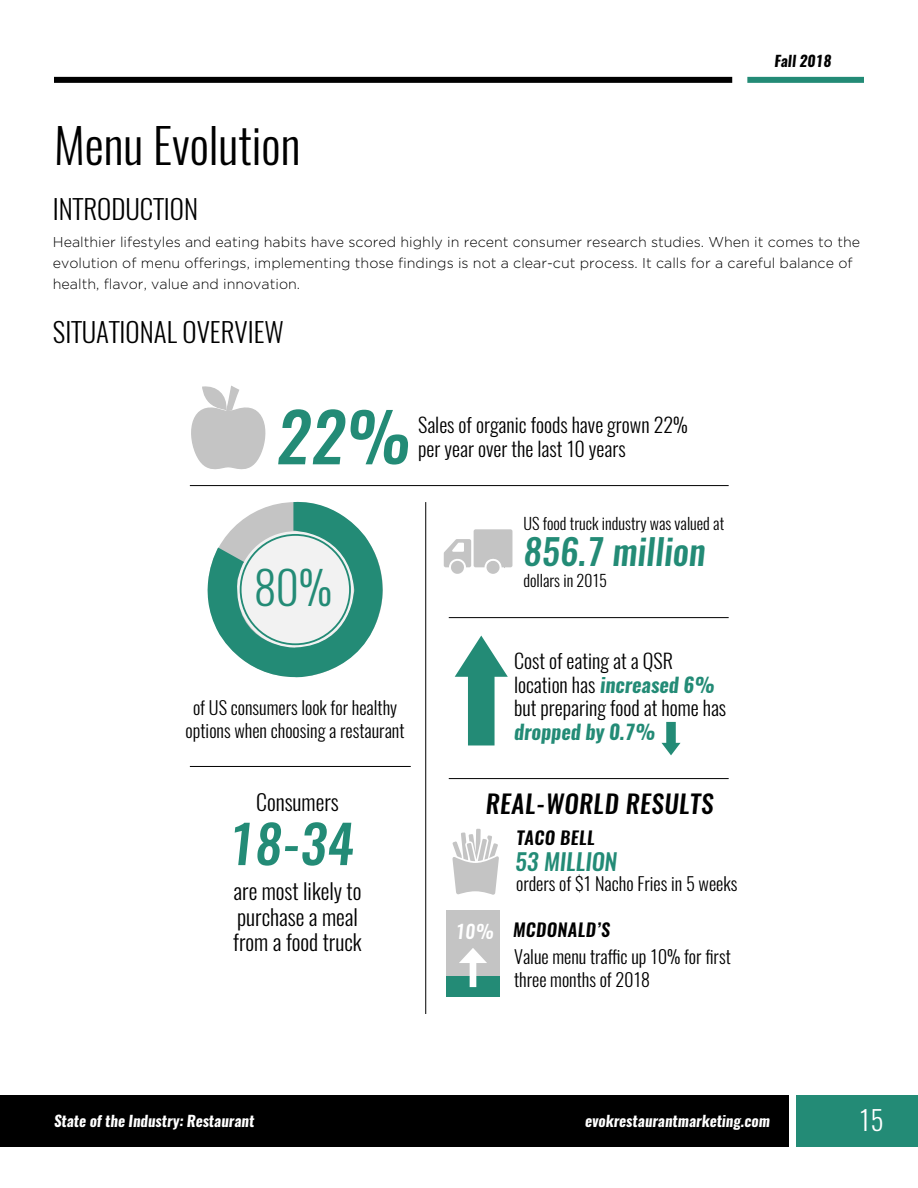
<style>
.page{position:relative;width:918px;height:1188px;background:#fff}
.page>*{position:absolute;margin:0;border:0;box-sizing:border-box;transform-origin:0 0}
.t1{font:italic 500 67.2px "Oswald";color:#238b76}
.t2{font:italic 500 52.35px "Oswald";color:#238b76}
.t3{font:300 48px "Oswald";color:#000}
.t4{font:300 45.75px "Oswald";color:#238b76}
.t5{font:italic 500 35.55px "Oswald";color:#238b76}
.t6{font:300 27px "Oswald";color:#000}
.t7{font:300 27px "Oswald";color:#fff}
.t8{font:italic 500 25.2px "Oswald";letter-spacing:.025em;color:#000}
.t9{font:italic 500 23.1px "Oswald";color:#238b76}
.t10{font:300 21.9px/25.5px "Oswald";color:#000}
.t11{font:300 20.1px/23.4px "Oswald";color:#000}
.t12{font:italic 700 20.1px "Oswald";color:#238b76}
.t13{font:300 18.3px/23.7px "Oswald";color:#000;text-align:center}
.t14{font:italic 600 17.85px "Oswald";letter-spacing:.025em;color:#000}
.t15{font:300 16.2px "Oswald";color:#000}
.t16{font:italic 700 15px "Oswald";color:#fff}
.t17{font:italic 700 15px "Oswald";color:#000}
.t18{font:300 14.25px/21px "Gotham";color:#000}
.s1{font-weight:700;font-style:italic;color:#238b76}
.s2{font-weight:500;font-size:18.75px;color:#fff}
</style>
<div class="page">
<div style="left:796px;top:1095px;width:122px;height:52px;background:#238b76"></div>
<div style="left:0;top:1095px;width:789px;height:52px;background:#000"></div>
<div style="left:54px;top:77px;width:678px;height:6px;background:#000"></div>
<div style="left:747px;top:77px;width:117px;height:6px;background:#238b76"></div>
<hr style="left:425px;top:502px;width:1px;height:512px;background:#000">
<hr style="left:449px;top:617px;width:280px;height:1px;background:#000">
<hr style="left:449px;top:778px;width:280px;height:1px;background:#000">
<hr style="left:190px;top:766px;width:221px;height:1px;background:#000">
<hr style="left:190px;top:485px;width:539px;height:1px;background:#000">
<svg style="left:191px;top:386px;width:75px;height:84px"></svg>
<svg style="left:207px;top:501px;width:176px;height:177px"></svg>
<svg style="left:444px;top:529px;width:68px;height:45px"></svg>
<svg style="left:455px;top:636px;width:53px;height:109px"></svg>
<svg style="left:452px;top:829px;width:47px;height:66px"></svg>
<div style="left:446px;top:911px;width:54px;height:86px;background:#c4c4c4"></div>
<div style="left:446px;top:977px;width:54px;height:20px;background:#238b76"></div>
<div style="left:470px;top:957px;width:6px;height:30px;background:#fff"></div>
<svg style="left:459px;top:948px;width:28px;height:15px"></svg>
<svg style="left:662px;top:722px;width:19px;height:33px"></svg>
<p class="t17" style="left:774px;top:51px;width:59px">Fall 2018</p>
<h3 class="t3" style="left:54px;top:113px;width:248px">Menu Evolution</h3>
<h3 class="t6" style="left:53px;top:191px;width:147px">INTRODUCTION</h3>
<p class="t18" style="left:53px;top:232px;width:809px">Healthier lifestyles and eating habits have scored highly in recent consumer research studies. When it comes to the evolution of menu offerings, implementing those findings is not a clear-cut process. It calls for a careful balance of health, flavor, value and innovation.</p>
<h3 class="t6" style="left:53px;top:314px;width:232px">SITUATIONAL OVERVIEW</h3>
<h1 class="t1" style="left:277px;top:390px;width:135px">22%</h1>
<h3 class="t11" style="left:418px;top:414px;width:271px">Sales of organic foods have grown 22% per year over the last 10 years</h3>
<h3 class="t4" style="left:254px;top:557px;width:80px">80%</h3>
<p class="t13" style="left:186px;top:695px;width:220px">of US consumers look for healthy options when choosing a restaurant</p>
<p class="t15" style="left:523px;top:513px;width:202px">US food truck industry was valued at</p>
<h3 class="t5" style="left:523px;top:526px;width:184px">856.7 million</h3>
<p class="t15" style="left:523px;top:569px;width:85px">dollars in 2015</p>
<h3 class="t11" style="left:514px;top:650px;width:214px">Cost of eating at a QSR location has <span class="s1">increased 6% </span>but preparing food at home has</h3>
<h3 class="t12" style="left:514px;top:718px;width:143px">dropped by 0.7%</h3>
<h3 class="t10" style="left:256px;top:789px;width:84px">Consumers</h3>
<h3 class="t8" style="left:486px;top:786px;width:229px">REAL-WORLD RESULTS</h3>
<h2 class="t2" style="left:228px;top:807px;width:128px">18-34</h2>
<h3 class="t10" style="left:233px;top:879px;width:130px">are most likely to purchase a meal from a food truck</h3>
<p class="t14" style="left:516px;top:826px;width:80px">TACO BELL</p>
<h3 class="t9" style="left:515px;top:845px;width:104px">53 MILLION</h3>
<p class="t13" style="left:516px;top:872px;width:223px">orders of $1 Nacho Fries in 5 weeks</p>
<p class="t14" style="left:456px;top:918px;width:156px"><span class="s2">10%</span> MCDONALD’S</p>
<p class="t13" style="left:514px;top:945px;width:218px;text-align:left">Value menu traffic up 10% for first three months of 2018</p>
<p class="t16" style="left:54px;top:1111px;width:202px">State of the Industry: Restaurant</p>
<p class="t16" style="left:585px;top:1111px;width:186px">evokrestaurantmarketing.com</p>
<h3 class="t7" style="left:859px;top:1102px;width:26px">15</h3>
</div>
